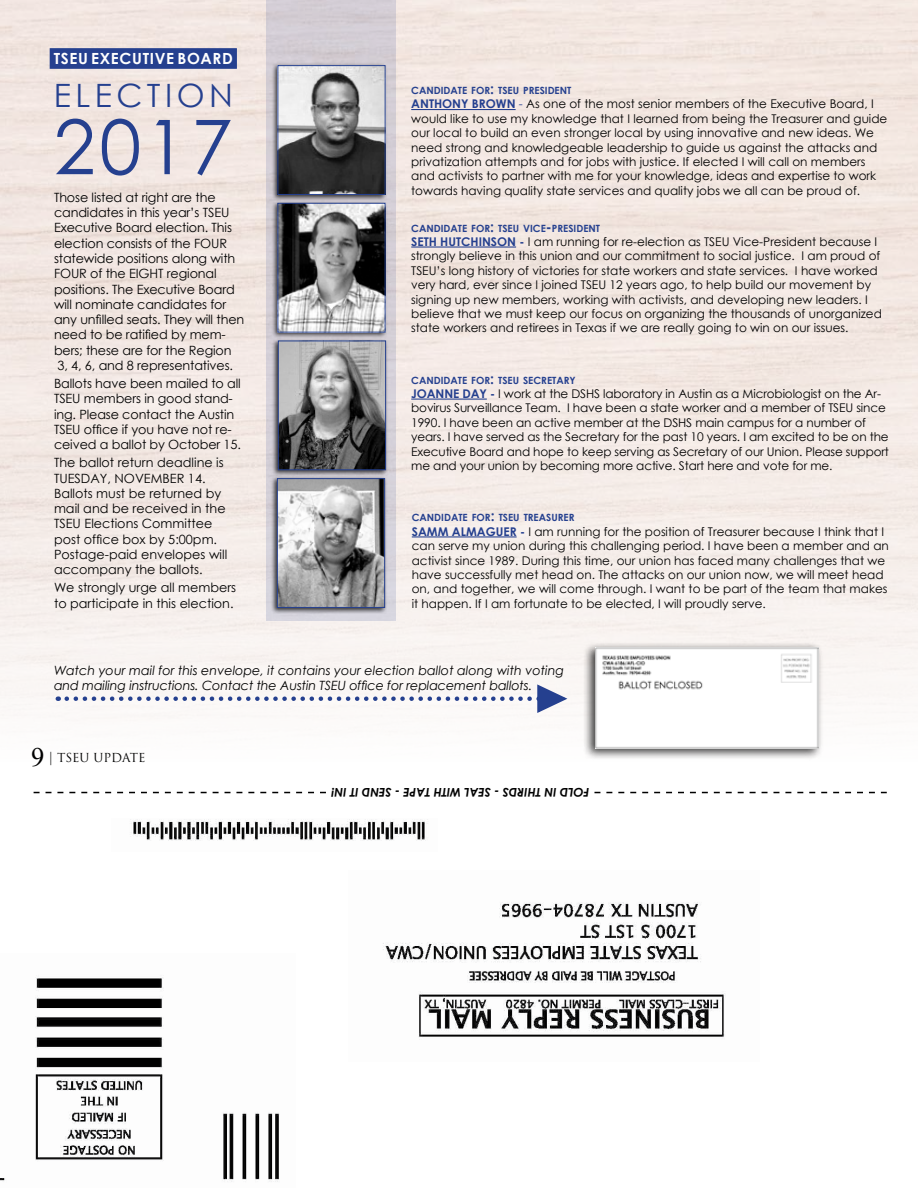
<style>
.page{position:relative;width:918px;height:1188px;background:#fff}
.page>*{position:absolute;margin:0;border:0;box-sizing:border-box;transform-origin:0 0}
.t1{font:75.45px "Century Gothic";color:#25408f}
.t2{font:32.1px "Century Gothic";letter-spacing:.14em;color:#25408f}
.t3{font:26.55px "Times New Roman";color:#000}
.t4{font:700 15.45px "Century Gothic";letter-spacing:.04em;color:#fff}
.t5{font:12.75px/15.3px "Century Gothic";letter-spacing:-.01em;color:#000}
.t6{font:italic 12.75px/15.3px "Century Gothic";color:#000}
.t7{font:12.15px "Trajan Pro";letter-spacing:-.005em;color:#000}
.t8{font:12px/14.4px "Century Gothic";color:#000}
.t9{font:italic 700 12px "Century Gothic";color:#000}
.t10{font:700 10.05px "Century Gothic";color:#25408f}
.s1{font-size:14.25px}
.s2{font-weight:700;color:#25408f}
.s3{color:#25408f}
.s4{font-family:"Times New Roman";font-size:14.55px}
</style>
<div class="page">
<svg style="left:34px;top:792px;width:853px;height:1px"></svg>
<div style="left:331px;top:788px;width:258px;height:9px;background:#fff"></div>
<img style="left:0;top:977px;width:280px;height:205px">
<img style="left:383px;top:902px;width:342px;height:138px">
<img style="left:130px;top:819px;width:298px;height:22px">
<img style="left:0;top:0;width:918px;height:717px">
<div style="left:266px;top:0;width:129px;height:621px;background:#d3ced5"></div>
<hr style="left:412px;top:536px;width:105px;height:1px;background:#25408f">
<div style="left:271px;top:476px;width:117px;height:138px;background:#000;opacity:.75"></div>
<img style="left:279px;top:480px;width:104px;height:126px">
<div style="left:277px;top:478px;width:108px;height:130px;border:1px solid #25408f"></div>
<div style="left:50px;top:48px;width:187px;height:21px;background:#25408f;border:1px solid #25408f"></div>
<hr style="left:411px;top:109px;width:105px;height:1px;background:#25408f">
<div style="left:271px;top:63px;width:117px;height:138px;background:#000;opacity:.75"></div>
<img style="left:280px;top:67px;width:103px;height:126px">
<div style="left:278px;top:65px;width:107px;height:130px;border:1px solid #25408f"></div>
<hr style="left:411px;top:246px;width:105px;height:2px;background:#25408f">
<div style="left:271px;top:200px;width:117px;height:139px;background:#000;opacity:.75"></div>
<img style="left:280px;top:205px;width:103px;height:125px">
<div style="left:278px;top:203px;width:107px;height:129px;border:1px solid #25408f"></div>
<hr style="left:411px;top:399px;width:76px;height:1px;background:#25408f">
<div style="left:271px;top:338px;width:118px;height:139px;background:#000;opacity:.75"></div>
<img style="left:280px;top:343px;width:104px;height:125px">
<div style="left:278px;top:341px;width:108px;height:129px;border:1px solid #25408f"></div>
<div style="left:583px;top:642px;width:241px;height:118px;background:#000;opacity:.75"></div>
<img style="left:595px;top:647px;width:223px;height:101px">
<svg style="left:67px;top:683px;width:501px;height:32px"></svg>
<p class="t4" style="left:54px;top:46px;width:181px">TSEU EXECUTIVE BOARD</p>
<h2 class="t2" style="left:54px;top:73px;width:181px">ELECTION</h2>
<h1 class="t1" style="left:54px;top:94px;width:181px">2017</h1>
<p class="t5" style="left:54px;top:189px;width:192px">Those listed at right are the candidates in this year’s TSEU<br>Executive Board election. This election consists of the FOUR statewide positions along with<br>FOUR of the EIGHT regional positions. The Executive Board will nominate candidates for any unfilled seats. They will then need to be ratified by mem&shy;bers; these are for the Region<br>3, 4, 6, and 8 representatives.</p>
<p class="t5" style="left:54px;top:376px;width:189px">Ballots have been mailed to all<br>TSEU members in good stand&shy;ing. Please contact the Austin<br>TSEU office if you have not re&shy;ceived a ballot by October 15.</p>
<p class="t5" style="left:54px;top:455px;width:175px">The ballot return deadline is<br>TUESDAY, NOVEMBER 14.<br>Ballots must be returned by mail and be received in the<br>TSEU Elections Committee post office box by 5:00pm.<br>Postage-paid envelopes will accompany the ballots.</p>
<p class="t5" style="left:54px;top:580px;width:184px">We strongly urge all members to participate in this election.</p>
<p class="t10" style="left:411px;top:83px;width:162px">CANDIDATE FOR<span class="s1">:</span> TSEU PRESIDENT</p>
<p class="t8" style="left:411px;top:97px;width:478px"><span class="s2">ANTHONY BROWN</span> <span class="s3">-</span> As one of the most senior members of the Executive Board, I would like to use my knowledge that I learned from being the Treasurer and guide our local to build an even stronger local by using innovative and new ideas. We need strong and knowledgeable leadership to guide us against the attacks and privatization attempts and for jobs with justice. If elected I will call on members and activists to partner with me for your knowledge, ideas and expertise to work towards having quality state services and quality jobs we all can be proud of.</p>
<p class="t10" style="left:411px;top:220px;width:190px">CANDIDATE FOR<span class="s1">:</span> TSEU VICE<span class="s1">-</span>PRESIDENT</p>
<p class="t8" style="left:411px;top:234px;width:472px"><span class="s2">SETH HUTCHINSON -</span> I am running for re-election as TSEU Vice-President because I strongly believe in this union and our commitment to social justice. I am proud of TSEU’s long history of victories for state workers and state services. I have worked very hard, ever since I joined TSEU 12 years ago, to help build our movement by signing up new members, working with activists, and developing new leaders. I believe that we must keep our focus on organizing the thousands of unorganized state workers and retirees in Texas if we are really going to win on our issues.</p>
<p class="t10" style="left:411px;top:372px;width:166px">CANDIDATE FOR<span class="s1">:</span> TSEU SECRETARY</p>
<p class="t8" style="left:411px;top:386px;width:479px"><span class="s2">JOANNE DAY -</span> I work at the DSHS laboratory in Austin as a Microbiologist on the Ar&shy;bovirus Surveillance Team. I have been a state worker and a member of TSEU since 1990. I have been an active member at the DSHS main campus for a number of years. I have served as the Secretary for the past 10 years. I am excited to be on the Executive Board and hope to keep serving as Secretary of our Union. Please support me and your union by becoming more active. Start here and vote for me.</p>
<p class="t10" style="left:412px;top:510px;width:164px">CANDIDATE FOR<span class="s1">:</span> TSEU TREASURER</p>
<p class="t8" style="left:412px;top:524px;width:479px"><span class="s2">SAMM ALMAGUER -</span> I am running for the position of Treasurer because I think that I can serve my union during this challenging period. I have been a member and an activist since 1989. During this time, our union has faced many challenges that we have successfully met head on. The attacks on our union now, we will meet head on, and together, we will come through. I want to be part of the team that makes it happen. If I am fortunate to be elected, I will proudly serve.</p>
<p class="t6" style="left:54px;top:663px;width:512px">Watch your mail for this envelope, it contains your election ballot along with voting and mailing instructions. Contact the Austin TSEU office for replacement ballots.</p>
<h3 class="t3" style="left:31px;top:739px;width:15px">9</h3>
<p class="t7" style="left:49px;top:750px;width:98px"><span class="s4">|</span> TSEU UPDATE</p>
<p class="t9" style="left:589px;top:802px;width:260px;rotate:-180deg">FOLD IN THIRDS - SEAL WITH TAPE - SEND IT IN!</p>
</div>
